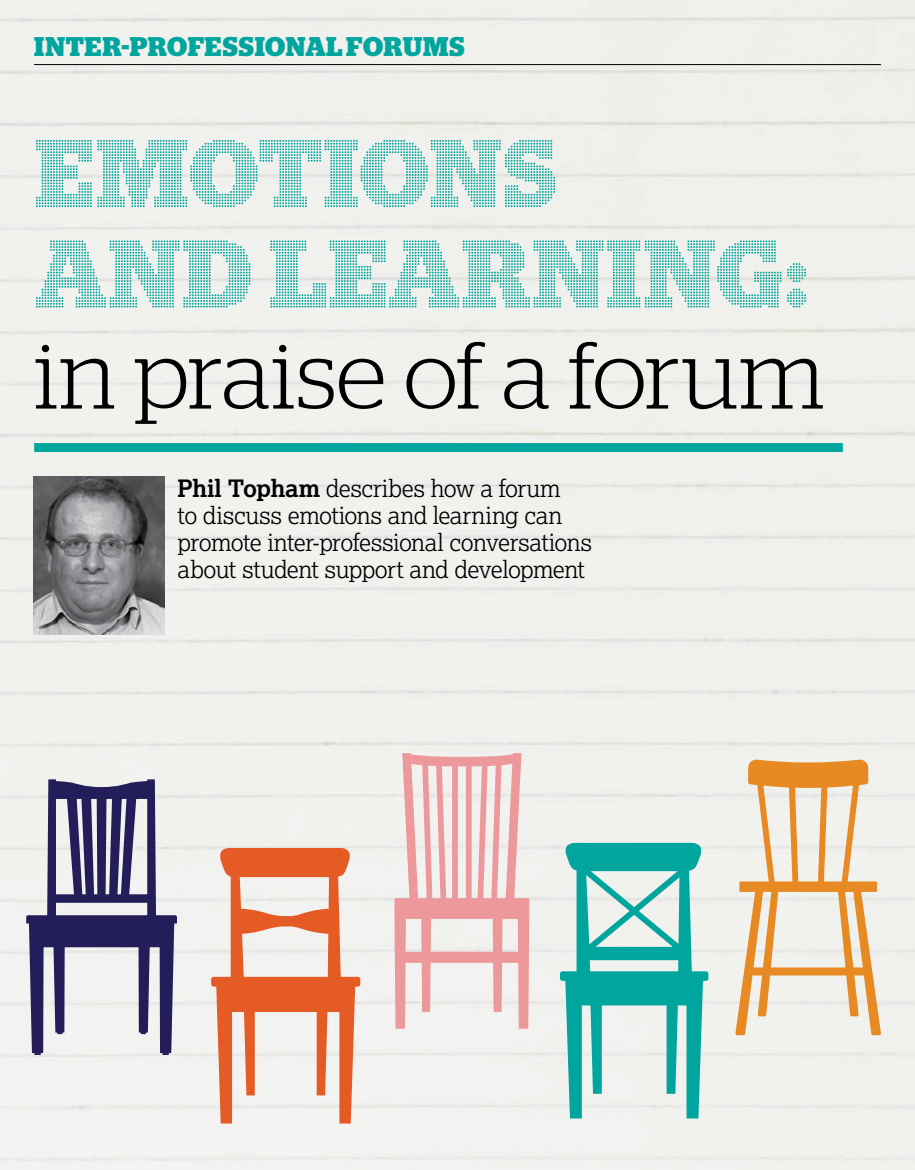
<style>
.page{position:relative;width:915px;height:1170px;background:#fff}
.page>*{position:absolute;margin:0;border:0;box-sizing:border-box;transform-origin:0 0}
.t1{font:94.5px/100.5px "Stag Bold Dot";color:#00a69e}
.t2{font:300 94.5px "Stag";letter-spacing:-.01em;color:#000}
.t3{font:700 27px "Stag";letter-spacing:.04em;color:#00a69e}
.t4{font:300 24px/27px "Lexia";letter-spacing:-.025em;color:#000}
.s1{font-weight:700}
</style>
<div class="page">
<div style="left:0;top:0;width:914px;height:1169px;background:#f0f1ed"></div>
<hr style="left:34px;top:64px;width:846px;height:1px;background:#000">
<div style="left:34px;top:443px;width:808px;height:9px;background:#00a69e"></div>
<img style="left:34px;top:476px;width:130px;height:158px">
<svg style="left:26px;top:779px;width:151px;height:275px"></svg>
<svg style="left:211px;top:846px;width:149px;height:277px"></svg>
<svg style="left:559px;top:841px;width:149px;height:277px;background:#86cfca"></svg>
<svg style="left:394px;top:753px;width:135px;height:275px"></svg>
<svg style="left:735px;top:759px;width:145px;height:276px;background:#edd1b0"></svg>
<p class="t3" style="left:34px;top:30px;width:432px">INTER-PROFESSIONAL FORUMS</p>
<h1 class="t1" style="left:34px;top:122px;width:775px">EMOTIONS<br>AND LEARNING:</h1>
<h1 class="t2" style="left:34px;top:322px;width:792px">in praise of a forum</h1>
<p class="t4" style="left:177px;top:474px;width:416px"><span class="s1">Phil Topham</span> describes how a forum<br>to discuss emotions and learning can promote inter-professional conversations about student support and development</p>
</div>
